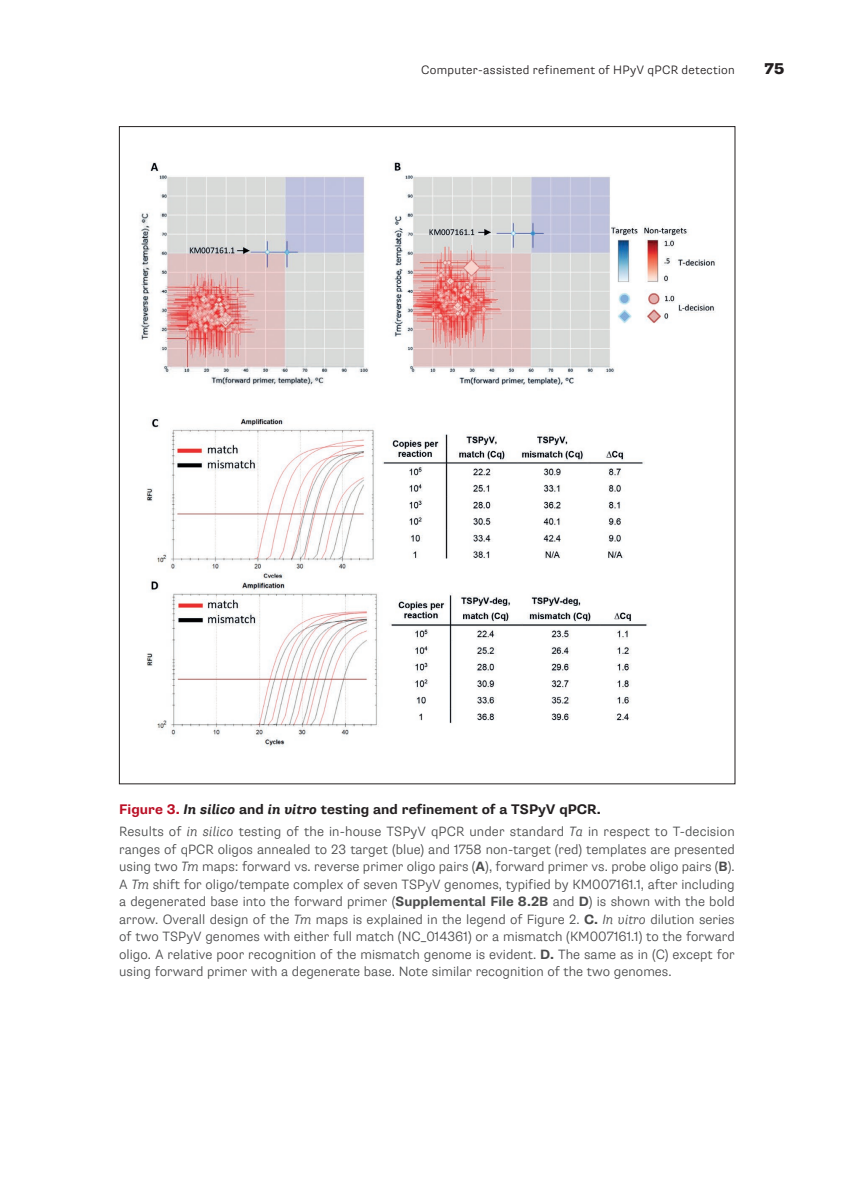
<style>
.page{position:relative;width:844px;height:1191px;background:#fff}
.page>*{position:absolute;margin:0;border:0;box-sizing:border-box;transform-origin:0 0}
.t1{font:800 15.75px "Supria Sans";color:#231f20}
.t2{font:700 14px "Supria Sans";letter-spacing:.005em;color:#231f20}
.t3{font:300 13.65px/17.5px "Supria Sans";color:#4b4c4d;text-align:justify}
.t4{font:300 12.25px "Supria Sans";letter-spacing:.02em;color:#231f20}
.s1{color:#ba0f25}
.s2{font-style:italic}
.s3{font-weight:700}
</style>
<div class="page">
<img style="left:140px;top:162px;width:575px;height:585px">
<p class="t4" style="left:421px;top:63px;width:315px">Computer-assisted refinement of HPyV qPCR detection</p>
<p class="t1" style="left:764px;top:59px;width:21px">75</p>
<p class="t2" style="left:119px;top:800px;width:483px"><span class="s1">Figure 3.</span> <span class="s2">In silico</span> and <span class="s2">in vitro</span> testing and refinement of a TSPyV qPCR.</p>
<p class="t3" style="left:119px;top:823px;width:617px">Results of <span class="s2">in silico</span> testing of the in-house TSPyV qPCR under standard <span class="s2">Ta</span> in respect to T-decision ranges of qPCR oligos annealed to 23 target (blue) and 1758 non-target (red) templates are presented using two <span class="s2">Tm</span> maps: forward vs. reverse primer oligo pairs (<span class="s3">A</span>), forward primer vs. probe oligo pairs (<span class="s3">B</span>).<br>A <span class="s2">Tm</span> shift for oligo/tempate complex of seven TSPyV genomes, typified by KM007161.1, after including a degenerated base into the forward primer (<span class="s3">Supplemental File 8.2B</span> and <span class="s3">D</span>) is shown with the bold arrow. Overall design of the <span class="s2">Tm</span> maps is explained in the legend of Figure 2. <span class="s3">C.</span> <span class="s2">In vitro</span> dilution series of two TSPyV genomes with either full match (NC_014361) or a mismatch (KM007161.1) to the forward oligo. A relative poor recognition of the mismatch genome is evident. <span class="s3">D.</span> The same as in (C) except for using forward primer with a degenerate base. Note similar recognition of the two genomes.</p>
</div>
